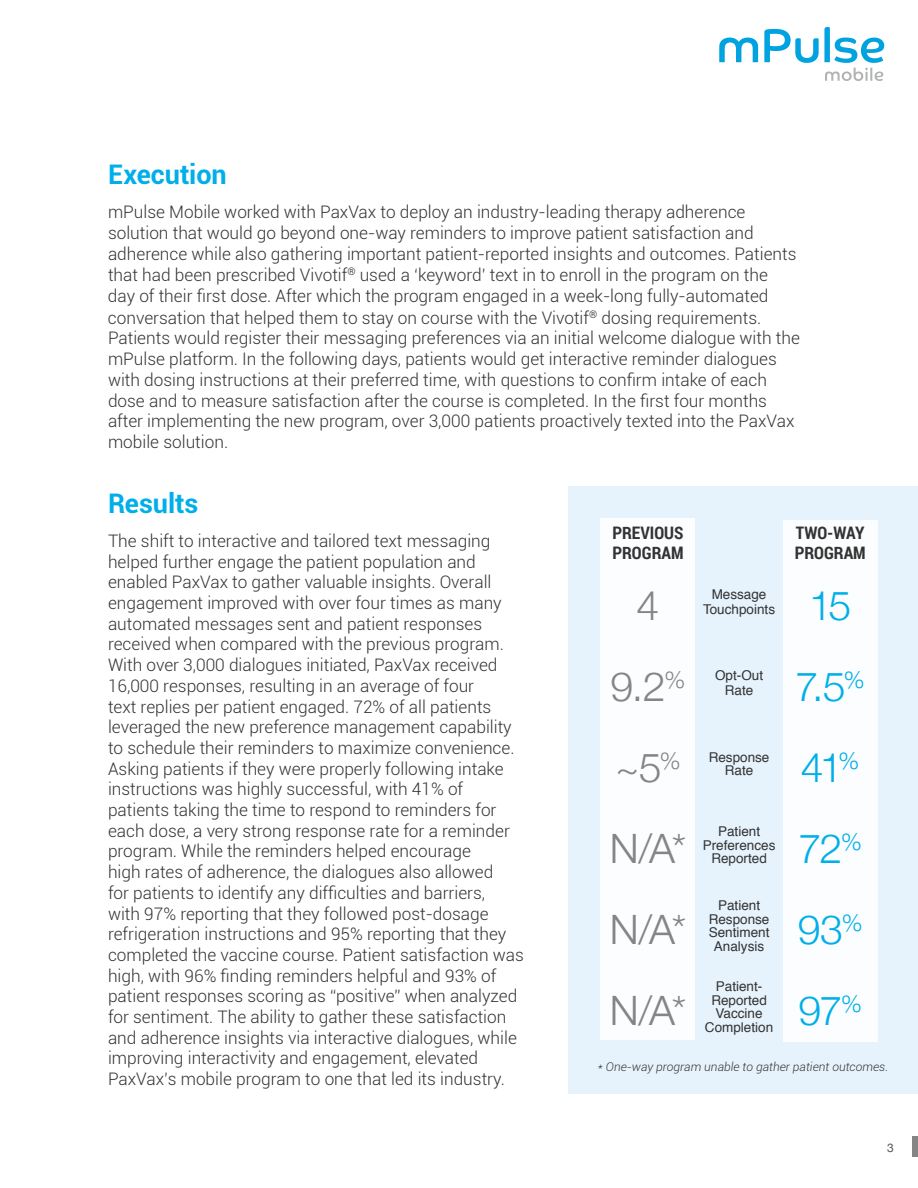
<style>
.page{position:relative;width:918px;height:1188px;background:#fff}
.page>*{position:absolute;margin:0;border:0;box-sizing:border-box;transform-origin:0 0}
.t1{font:300 40.5px/81px "Helvetica Neue";color:#858585;text-align:center}
.t2{font:300 40.5px/81px "Helvetica Neue";letter-spacing:-.045em;color:#00afe9;text-align:center}
.t3{font:700 27px "Roboto";letter-spacing:-.005em;color:#00afe9}
.t4{font:300 17.25px/20.7px "Roboto";color:#333}
.t5{font:700 17.25px/20.7px "Roboto Condensed";color:#333}
.t6{font:13.5px/13.5px "Helvetica";color:#333;text-align:center}
.t7{font:italic 300 12px "Roboto";color:#333}
.t8{font:12px "Helvetica Neue";color:#555}
</style>
<div class="page">
<div style="left:912px;top:1136px;width:6px;height:20px;background:#858585"></div>
<svg style="left:719px;top:38px;width:39px;height:24px"></svg>
<svg style="left:764px;top:27px;width:120px;height:54px"></svg>
<div style="left:568px;top:486px;width:350px;height:608px;background:#e7f3fc"></div>
<div style="left:601px;top:519px;width:94px;height:521px;background:#fff"></div>
<div style="left:783px;top:520px;width:95px;height:522px;background:#fff"></div>
<h2 class="t3" style="left:108px;top:156px;width:120px">Execution</h2>
<p class="t4" style="left:108px;top:201px;width:693px">mPulse Mobile worked with PaxVax to deploy an industry-leading therapy adherence solution that would go beyond one-way reminders to improve patient satisfaction and adherence while also gathering important patient-reported insights and outcomes. Patients that had been prescribed Vivotif<sup>®</sup> used a ‘keyword’ text in to enroll in the program on the<br>day of their first dose. After which the program engaged in a week-long fully-automated conversation that helped them to stay on course with the Vivotif<sup>®</sup> dosing requirements.<br>Patients would register their messaging preferences via an initial welcome dialogue with the mPulse platform. In the following days, patients would get interactive reminder dialogues with dosing instructions at their preferred time, with questions to confirm intake of each dose and to measure satisfaction after the course is completed. In the first four months after implementing the new program, over 3,000 patients proactively texted into the PaxVax mobile solution.</p>
<h2 class="t3" style="left:108px;top:484px;width:92px">Results</h2>
<p class="t4" style="left:108px;top:530px;width:418px">The shift to interactive and tailored text messaging helped further engage the patient population and enabled PaxVax to gather valuable insights. Overall engagement improved with over four times as many automated messages sent and patient responses received when compared with the previous program.<br>With over 3,000 dialogues initiated, PaxVax received 16,000 responses, resulting in an average of four<br>text replies per patient engaged. 72% of all patients leveraged the new preference management capability to schedule their reminders to maximize convenience.<br>Asking patients if they were properly following intake instructions was highly successful, with 41% of patients taking the time to respond to reminders for each dose, a very strong response rate for a reminder program. While the reminders helped encourage<br>high rates of adherence, the dialogues also allowed<br>for patients to identify any difficulties and barriers,<br>with 97% reporting that they followed post-dosage refrigeration instructions and 95% reporting that they completed the vaccine course. Patient satisfaction was high, with 96% finding reminders helpful and 93% of patient responses scoring as “positive” when analyzed for sentiment. The ability to gather these satisfaction and adherence insights via interactive dialogues, while improving interactivity and engagement, elevated PaxVax’s mobile program to one that led its industry.</p>
<p class="t5" style="left:795px;top:521px;width:73px">TWO-WAY<br>PROGRAM</p>
<h1 class="t2" style="left:796px;top:563px;width:71px">15<br>7.5<sup>%<br></sup>41<sup>%<br></sup>72<sup>%<br></sup>93<sup>%<br></sup>97<sup>%</sup></h1>
<p class="t7" style="left:598px;top:1058px;width:292px">* One-way program unable to gather patient outcomes.</p>
<p class="t5" style="left:612px;top:521px;width:73px">PREVIOUS<br>PROGRAM</p>
<h1 class="t1" style="left:610px;top:563px;width:78px">4<br>9.2<sup>% </sup>~5<sup>%<br></sup>N/A*<br>N/A*<br>N/A*</h1>
<p class="t6" style="left:703px;top:587px;width:74px;line-height:15px">Message<br>Touchpoints</p>
<p class="t6" style="left:715px;top:668px;width:50px;line-height:15px">Opt-Out<br>Rate</p>
<p class="t6" style="left:709px;top:751px;width:62px">Response<br>Rate</p>
<p class="t6" style="left:703px;top:825px;width:74px">Patient<br>Preferences<br>Reported</p>
<p class="t6" style="left:709px;top:899px;width:62px">Patient<br>Response<br>Sentiment<br>Analysis</p>
<p class="t6" style="left:705px;top:980px;width:70px">Patient-<br>Reported<br>Vaccine<br>Completion</p>
<p class="t8" style="left:887px;top:1139px;width:8px">3</p>
</div>
